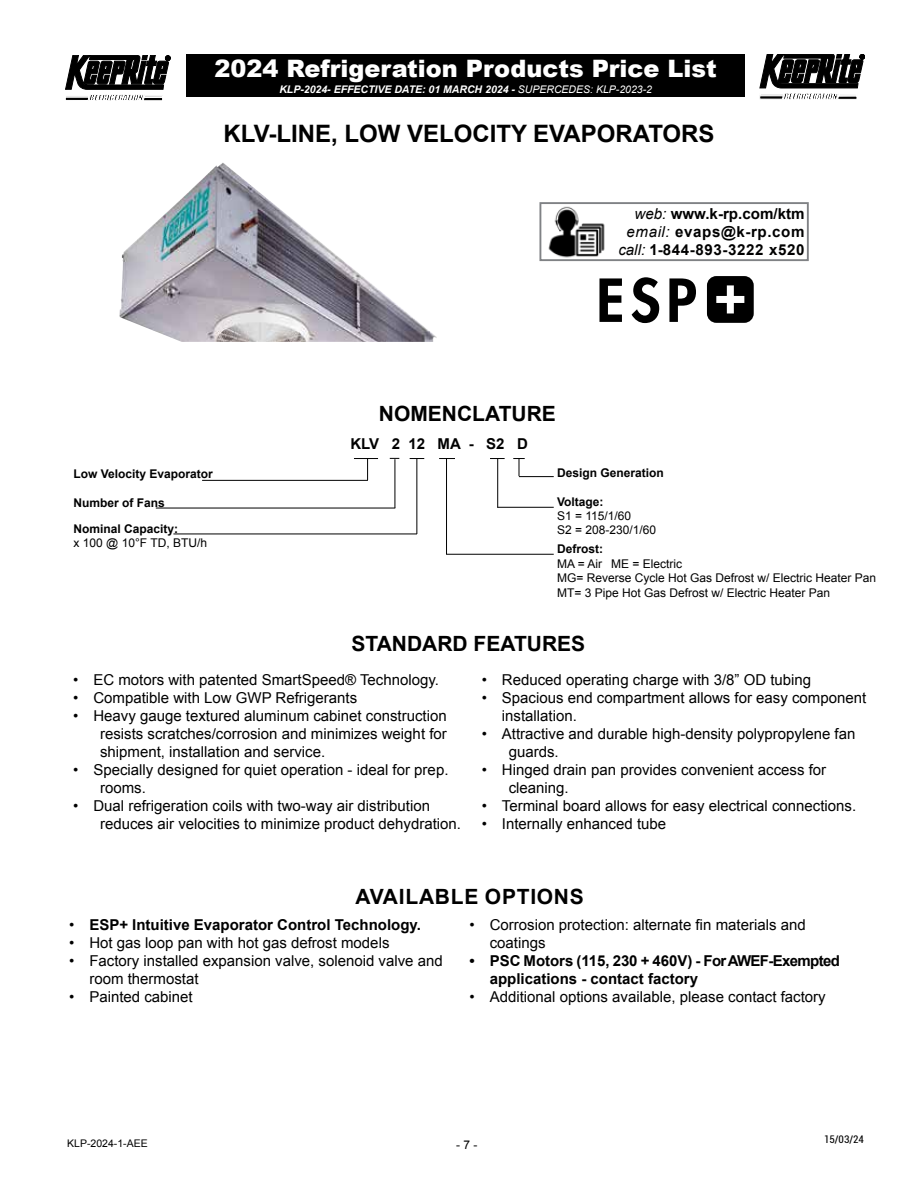
<style>
.page{position:relative;width:918px;height:1188px;background:#fff}
.page>*{position:absolute;margin:0;border:0;box-sizing:border-box;transform-origin:0 0}
.t1{font:900 24px "Arial";color:#fff}
.t2{font:700 24px "Arial";color:#000}
.t3{font:700 21px "Arial";color:#000}
.t4{font:700 21px "Arial";letter-spacing:.035em;color:#000}
.t5{font:700 15.15px/18.1px "Arial";letter-spacing:.04em;color:#000;text-align:right}
.t6{font:15px/18px "Arial";color:#000}
.t7{font:700 15px/18px "Arial";color:#000}
.t8{font:12px/14.4px "Arial";color:#000}
.t9{font:700 12px "Arial";color:#000}
.t10{font:italic 700 10.5px "Arial";color:#fff}
.t11{font:10.5px "Arial";color:#000}
.t12{font:condensed 10.5px "Roboto";color:#000}
.s1{font-weight:400}
.s2{font-weight:400;font-style:italic}
</style>
<div class="page">
<div style="left:186px;top:54px;width:559px;height:43px;background:#000"></div>
<svg style="left:65px;top:55px;width:105px;height:46px"></svg>
<svg style="left:760px;top:54px;width:105px;height:45px"></svg>
<svg style="left:439px;top:458px;width:16px;height:1px"></svg>
<svg style="left:490px;top:458px;width:15px;height:1px"></svg>
<hr style="left:202px;top:480px;width:166px;height:1px;background:#000">
<svg style="left:513px;top:458px;width:12px;height:18px"></svg>
<hr style="left:446px;top:458px;width:1px;height:97px;background:#000">
<hr style="left:497px;top:459px;width:1px;height:49px;background:#000">
<hr style="left:395px;top:459px;width:1px;height:49px;background:#000">
<hr style="left:447px;top:554px;width:107px;height:1px;background:#000">
<hr style="left:156px;top:508px;width:239px;height:1px;background:#000">
<hr style="left:519px;top:476px;width:35px;height:1px;background:#000">
<hr style="left:497px;top:507px;width:57px;height:1px;background:#000">
<svg style="left:354px;top:458px;width:24px;height:22px"></svg>
<svg style="left:410px;top:458px;width:14px;height:1px"></svg>
<hr style="left:416px;top:459px;width:1px;height:75px;background:#000">
<hr style="left:173px;top:534px;width:244px;height:1px;background:#000">
<div style="left:539px;top:202px;width:270px;height:59px;background:#fff;border:2px solid #808285"></div>
<img style="left:539px;top:202px;width:97px;height:60px">
<svg style="left:599px;top:278px;width:23px;height:44px"></svg>
<svg style="left:632px;top:277px;width:27px;height:46px"></svg>
<svg style="left:669px;top:278px;width:27px;height:44px"></svg>
<svg style="left:707px;top:276px;width:47px;height:47px"></svg>
<img style="left:119px;top:162px;width:318px;height:180px">
<h1 class="t1" style="left:215px;top:51px;width:504px">2024 Refrigeration Products Price List</h1>
<p class="t10" style="left:279px;top:83px;width:374px">KLP-2024- EFFECTIVE DATE: 01 MARCH 2024 - <span class="s1">SUPERCEDES: KLP-2023-2</span></p>
<h1 class="t2" style="left:224px;top:117px;width:493px">KLV-LINE, LOW VELOCITY EVAPORATORS</h1>
<p class="t9" style="left:74px;top:466px;width:141px">Low Velocity Evaporator</p>
<p class="t9" style="left:74px;top:494px;width:93px">Number of Fans</p>
<p class="t9" style="left:74px;top:521px;width:106px">Nominal Capacity:</p>
<p class="t8" style="left:74px;top:536px;width:135px">x 100 @ 10°F TD, BTU/h</p>
<h2 class="t3" style="left:379px;top:399px;width:178px">NOMENCLATURE</h2>
<p class="t7" style="left:350px;top:435px;width:179px">KLV 2 12 MA - S2 D</p>
<p class="t5" style="left:618px;top:205px;width:188px"><span class="s2">web:</span> www.k-rp.com/ktm <span class="s2">email:</span> evaps@k-rp.com <span class="s2">call:</span> 1-844-893-3222 x520</p>
<p class="t9" style="left:557px;top:465px;width:108px">Design Generation</p>
<p class="t9" style="left:557px;top:493px;width:48px">Voltage:</p>
<p class="t8" style="left:557px;top:509px;width:101px;line-height:13.5px">S1 = 115/1/60<br>S2 = 208-230/1/60</p>
<p class="t9" style="left:557px;top:541px;width:47px">Defrost:</p>
<p class="t8" style="left:557px;top:556px;width:321px">MA = Air ME = Electric<br>MG= Reverse Cycle Hot Gas Defrost w/ Electric Heater Pan<br>MT= 3 Pipe Hot Gas Defrost w/ Electric Heater Pan</p>
<h2 class="t3" style="left:351px;top:629px;width:235px">STANDARD FEATURES</h2>
<p class="t6" style="left:73px;top:670px;width:367px">• EC motors with patented SmartSpeed® Technology.</p>
<p class="t6" style="left:73px;top:688px;width:286px">• Compatible with Low GWP Refrigerants</p>
<p class="t6" style="left:100px;top:706px;width:348px;text-align:justify;text-indent:-27px">• Heavy gauge textured aluminum cabinet construction resists scratches/corrosion and minimizes weight for shipment, installation and service.</p>
<p class="t6" style="left:100px;top:760px;width:350px;text-indent:-27px">• Specially designed for quiet operation - ideal for prep. rooms.</p>
<p class="t6" style="left:100px;top:796px;width:362px;text-indent:-27px">• Dual refrigeration coils with two-way air distribution reduces air velocities to minimize product dehydration.</p>
<p class="t6" style="left:482px;top:670px;width:331px">• Reduced operating charge with 3/8” OD tubing</p>
<p class="t6" style="left:502px;top:688px;width:366px;text-indent:-20px">• Spacious end compartment allows for easy component installation.</p>
<p class="t6" style="left:509px;top:724px;width:348px;text-indent:-27px">• Attractive and durable high-density polypropylene fan guards.</p>
<p class="t6" style="left:509px;top:760px;width:319px;text-indent:-27px">• Hinged drain pan provides convenient access for cleaning.</p>
<p class="t6" style="left:482px;top:796px;width:376px">• Terminal board allows for easy electrical connections.</p>
<p class="t6" style="left:482px;top:814px;width:186px">• Internally enhanced tube</p>
<h2 class="t4" style="left:355px;top:881px;width:230px">AVAILABLE OPTIONS</h2>
<p class="t7" style="left:69px;top:916px;width:353px"><span class="s1">•</span> ESP+ Intuitive Evaporator Control Technology.</p>
<p class="t6" style="left:69px;top:934px;width:322px">• Hot gas loop pan with hot gas defrost models</p>
<p class="t6" style="left:89px;top:952px;width:355px;text-indent:-20px">• Factory installed expansion valve, solenoid valve and room thermostat</p>
<p class="t6" style="left:69px;top:988px;width:125px">• Painted cabinet</p>
<p class="t6" style="left:490px;top:916px;width:317px;text-indent:-20px">• Corrosion protection: alternate fin materials and coatings</p>
<p class="t7" style="left:490px;top:952px;width:352px;text-indent:-20px">• PSC Motors (115, 230 + 460V) - For AWEF-Exempted applications - contact factory</p>
<p class="t6" style="left:469px;top:988px;width:358px">• Additional options available, please contact factory</p>
<p class="t11" style="left:67px;top:1136px;width:82px">KLP-2024-1-AEE</p>
<p class="t8" style="left:456px;top:1137px;width:23px">- 7 -</p>
<p class="t12" style="left:824px;top:1132px;width:41px">15/03/24</p>
</div>
